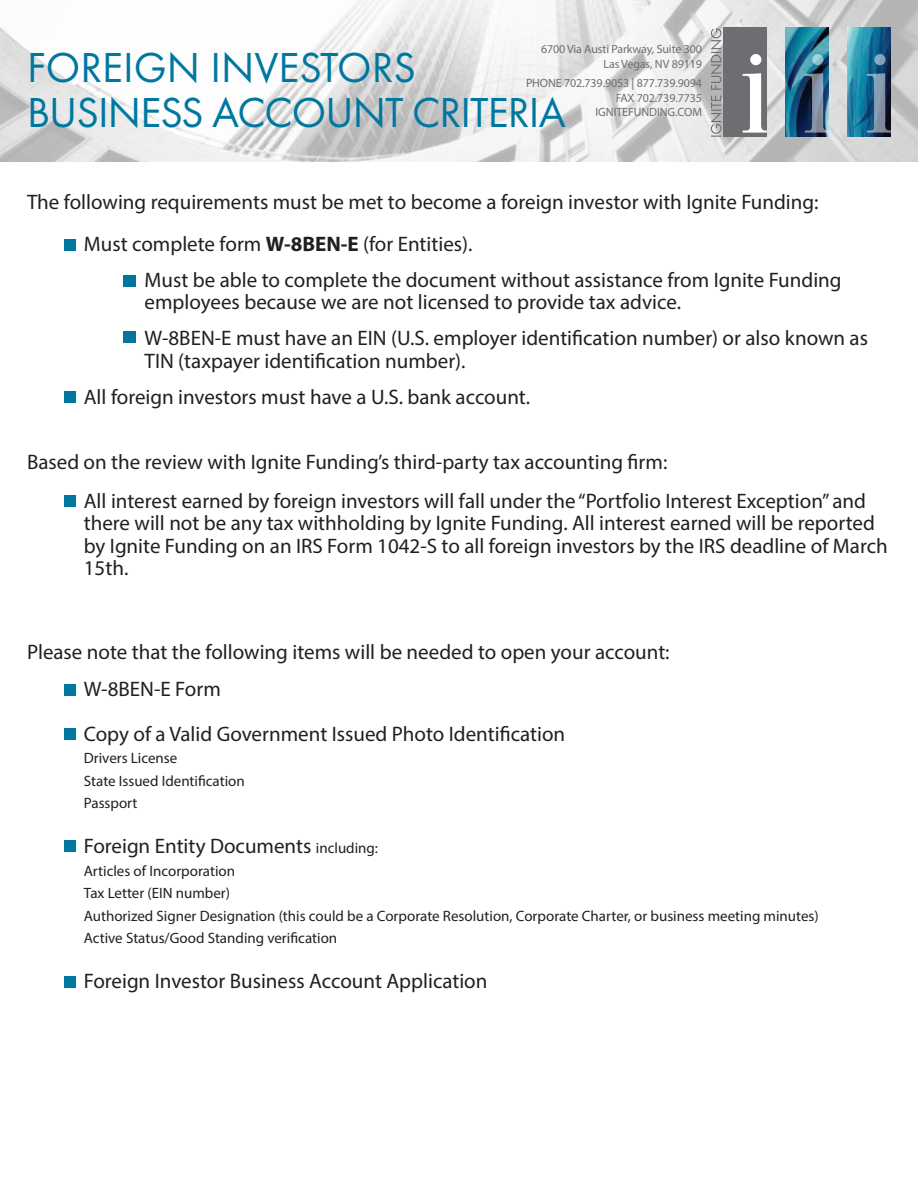
<style>
.page{position:relative;width:918px;height:1188px;background:#fff}
.page>*{position:absolute;margin:0;border:0;box-sizing:border-box;transform-origin:0 0}
.t1{font:43.5px/45px "Futura PT";letter-spacing:-.02em;color:#0077a0}
.t2{font:21px/36px "Myriad Pro";color:#231f20}
.t3{font:15px/22.5px "Myriad Pro";color:#231f20}
.t4{font:12px/14.4px "Myriad Pro";letter-spacing:-.01em;color:#6d6e71;text-align:right}
.s1{font-weight:700}
.s2{font-size:15px}
</style>
<div class="page">
<div style="left:65px;top:239px;width:12px;height:12px;background:#0077a0"></div>
<div style="left:123px;top:275px;width:12px;height:12px;background:#0077a0"></div>
<div style="left:65px;top:495px;width:12px;height:12px;background:#0077a0"></div>
<div style="left:65px;top:391px;width:12px;height:12px;background:#0077a0"></div>
<img style="left:0;top:0;width:918px;height:162px">
<div style="left:723px;top:27px;width:44px;height:109px;background:#6d6e71"></div>
<svg style="left:743px;top:54px;width:24px;height:79px"></svg>
<svg style="left:711px;top:28px;width:11px;height:109px"></svg>
<img style="left:785px;top:27px;width:44px;height:109px">
<svg style="left:805px;top:54px;width:24px;height:79px;background:#4d6e88"></svg>
<img style="left:847px;top:27px;width:44px;height:109px">
<svg style="left:867px;top:54px;width:24px;height:79px;background:#3f6281"></svg>
<div style="left:123px;top:331px;width:12px;height:12px;background:#0077a0"></div>
<div style="left:65px;top:684px;width:12px;height:12px;background:#0077a0"></div>
<div style="left:65px;top:728px;width:12px;height:12px;background:#0077a0"></div>
<div style="left:65px;top:840px;width:12px;height:12px;background:#0077a0"></div>
<div style="left:65px;top:976px;width:12px;height:12px;background:#0077a0"></div>
<p class="t4" style="left:541px;top:43px;width:162px">6700 Via Austi Parkway, Suite 300<br>Las Vegas, NV 89119</p>
<p class="t4" style="left:526px;top:77px;width:177px">PHONE 702.739.9053 | 877.739.9094<br>FAX 702.739.7735<br>IGNITEFUNDING.COM</p>
<h1 class="t1" style="left:27px;top:44px;width:540px">FOREIGN INVESTORS<br>BUSINESS ACCOUNT CRITERIA</h1>
<p class="t2" style="left:27px;top:186px;width:793px">The following requirements must be met to become a foreign investor with Ignite Funding:</p>
<p class="t2" style="left:145px;top:228px;width:699px;text-indent:-61px">Must complete form <span class="s1">W-8BEN-E</span> (for Entities).<br>Must be able to complete the document without assistance from Ignite Funding</p>
<p class="t2" style="left:145px;top:286px;width:725px">employees because we are not licensed to provide tax advice.<br>W-8BEN-E must have an EIN (U.S. employer identification number) or also known as</p>
<p class="t2" style="left:84px;top:345px;width:448px;text-align:center">TIN (taxpayer identification number).<br>All foreign investors must have a U.S. bank account.</p>
<p class="t2" style="left:27px;top:445px;width:642px">Based on the review with Ignite Funding’s third-party tax accounting firm:</p>
<p class="t2" style="left:84px;top:491px;width:805px;line-height:22.5px">All interest earned by foreign investors will fall under the “Portfolio Interest Exception” and there will not be any tax withholding by Ignite Funding. All interest earned will be reported by Ignite Funding on an IRS Form 1042-S to all foreign investors by the IRS deadline of March 15th.</p>
<p class="t2" style="left:27px;top:636px;width:644px">Please note that the following items will be needed to open your account:</p>
<p class="t2" style="left:84px;top:668px;width:483px;line-height:45px">W-8BEN-E Form<br>Copy of a Valid Government Issued Photo Identification</p>
<p class="t3" style="left:84px;top:748px;width:163px">Drivers License<br>State Issued Identification<br>Passport</p>
<p class="t2" style="left:84px;top:830px;width:296px">Foreign Entity Documents <span class="s2">including:</span></p>
<p class="t3" style="left:84px;top:861px;width:736px">Articles of Incorporation<br>Tax Letter (EIN number)<br>Authorized Signer Designation (this could be a Corporate Resolution, Corporate Charter, or business meeting minutes)<br>Active Status/Good Standing verification</p>
<p class="t2" style="left:84px;top:965px;width:405px">Foreign Investor Business Account Application</p>
</div>
